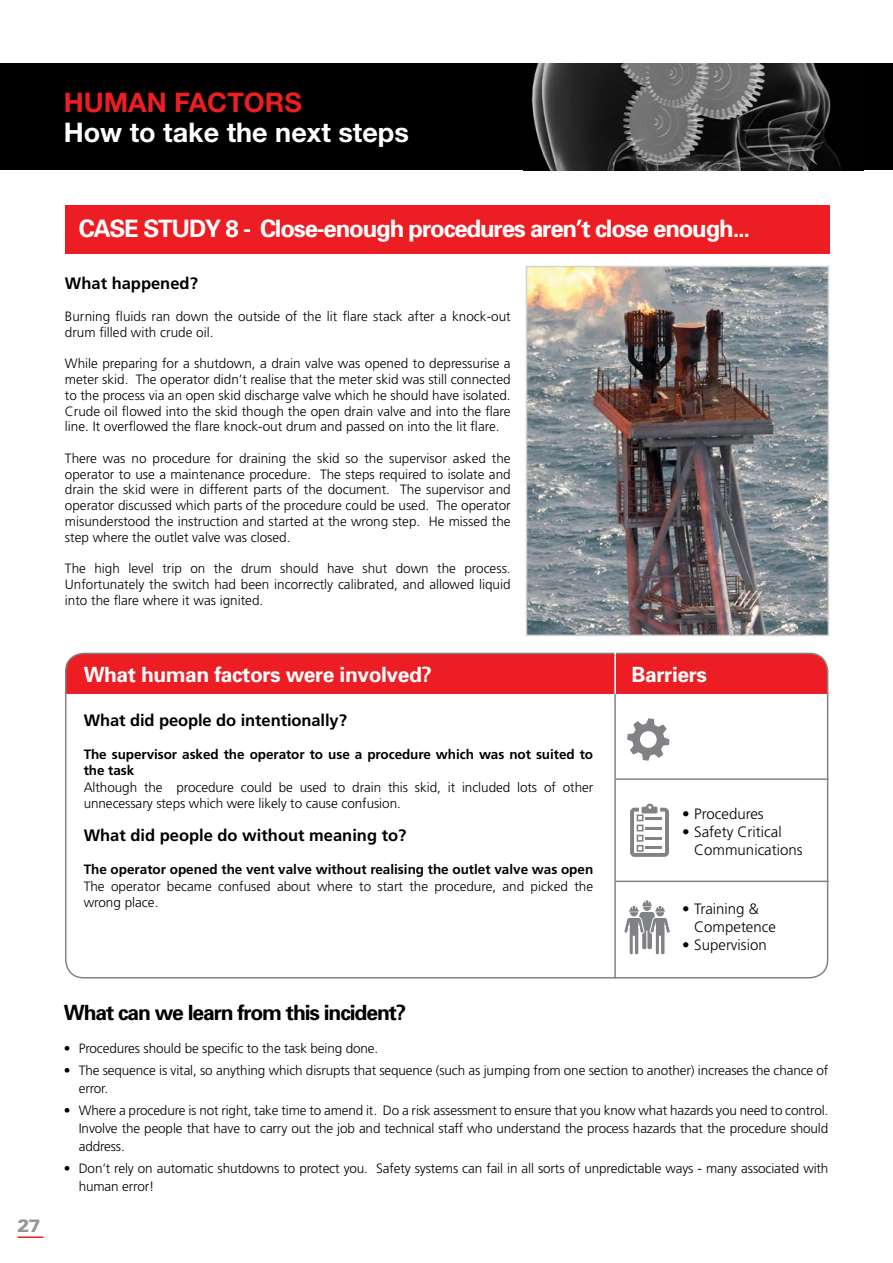
<style>
.page{position:relative;width:893px;height:1263px;background:#fff}
.page>*{position:absolute;margin:0;border:0;box-sizing:border-box;transform-origin:0 0}
.t1{font:700 27px "Helvetica Neue";color:#fff}
.t2{font:700 27px "Helvetica Neue";color:#ed1d24}
.t3{font:700 24px "Univers";letter-spacing:-.05em;color:#fff}
.t4{font:700 21px "Univers";letter-spacing:-.02em;color:#fff}
.t5{font:700 21px "Univers";letter-spacing:-.05em;color:#000}
.t6{font:900 18px "Univers";color:#939598}
.t7{font:700 16.5px "Frutiger";color:#000}
.t8{font:300 15px/18px "Frutiger";color:#000}
.t9{font:300 13.5px/15.8px "Frutiger";letter-spacing:-.005em;color:#000}
.t10{font:700 13.5px/16.5px "Frutiger";letter-spacing:-.005em;color:#000}
</style>
<div class="page">
<hr style="left:18px;top:1236px;width:25px;height:2px;background:#ed1d24">
<div style="left:0;top:64px;width:893px;height:106px;background:#000"></div>
<img style="left:531px;top:64px;width:311px;height:106px">
<div style="left:65px;top:205px;width:764px;height:49px;background:#ed1d24"></div>
<div style="left:66px;top:653px;width:762px;height:41px;background:#ed1d24"></div>
<div style="left:65px;top:653px;width:763px;height:325px;border:2px solid #808285;border-radius:18px"></div>
<hr style="left:614px;top:654px;width:2px;height:324px;background:#808285">
<hr style="left:614px;top:648px;width:2px;height:46px;background:#fff">
<hr style="left:616px;top:778px;width:212px;height:2px;background:#808285">
<hr style="left:616px;top:880px;width:212px;height:2px;background:#808285">
<svg style="left:624px;top:900px;width:46px;height:55px"></svg>
<svg style="left:627px;top:718px;width:43px;height:43px"></svg>
<svg style="left:630px;top:804px;width:39px;height:53px"></svg>
<img style="left:529px;top:269px;width:297px;height:364px">
<div style="left:526px;top:266px;width:303px;height:370px;border:2px solid #d1d3d4"></div>
<h1 class="t2" style="left:64px;top:86px;width:240px">HUMAN FACTORS</h1>
<h1 class="t1" style="left:64px;top:116px;width:347px">How to take the next steps</h1>
<h3 class="t6" style="left:18px;top:1214px;width:25px">27</h3>
<h2 class="t3" style="left:79px;top:213px;width:673px">CASE STUDY 8 - Close-enough procedures aren’t close enough...</h2>
<p class="t7" style="left:65px;top:273px;width:134px">What happened?</p>
<p class="t9" style="left:65px;top:309px;width:447px">Burning fluids ran down the outside of the lit flare stack after a knock-out drum filled with crude oil.</p>
<p class="t9" style="left:65px;top:356px;width:447px;text-align:justify">While preparing for a shutdown, a drain valve was opened to depressurise a meter skid. The operator didn’t realise that the meter skid was still connected to the process via an open skid discharge valve which he should have isolated.<br>Crude oil flowed into the skid though the open drain valve and into the flare line. It overflowed the flare knock-out drum and passed on into the lit flare.</p>
<p class="t9" style="left:65px;top:450px;width:447px;text-align:justify">There was no procedure for draining the skid so the supervisor asked the operator to use a maintenance procedure. The steps required to isolate and drain the skid were in different parts of the document. The supervisor and operator discussed which parts of the procedure could be used. The operator misunderstood the instruction and started at the wrong step. He missed the step where the outlet valve was closed.</p>
<p class="t9" style="left:65px;top:561px;width:447px;text-align:justify">The high level trip on the drum should have shut down the process.<br>Unfortunately the switch had been incorrectly calibrated, and allowed liquid into the flare where it was ignited.</p>
<h3 class="t4" style="left:84px;top:661px;width:350px">What human factors were involved?</h3>
<h3 class="t4" style="left:632px;top:661px;width:77px">Barriers</h3>
<p class="t7" style="left:84px;top:710px;width:265px">What did people do intentionally?</p>
<p class="t10" style="left:84px;top:746px;width:511px">The supervisor asked the operator to use a procedure which was not suited to the task</p>
<p class="t9" style="left:84px;top:779px;width:511px;line-height:16.5px">Although the procedure could be used to drain this skid, it included lots of other unnecessary steps which were likely to cause confusion.</p>
<p class="t7" style="left:84px;top:826px;width:324px">What did people do without meaning to?</p>
<p class="t10" style="left:84px;top:861px;width:511px">The operator opened the vent valve without realising the outlet valve was open</p>
<p class="t9" style="left:84px;top:878px;width:511px;line-height:16.5px">The operator became confused about where to start the procedure, and picked the wrong place.</p>
<p class="t8" style="left:682px;top:805px;width:83px">• Procedures</p>
<p class="t8" style="left:694px;top:823px;width:110px;text-indent:-12px">• Safety Critical<br>Communications</p>
<p class="t8" style="left:694px;top:900px;width:83px;text-indent:-12px">• Training &amp;<br>Competence</p>
<p class="t8" style="left:682px;top:936px;width:86px">• Supervision</p>
<h3 class="t5" style="left:64px;top:999px;width:344px">What can we learn from this incident?</h3>
<p class="t9" style="left:64px;top:1040px;width:316px">• Procedures should be specific to the task being done.</p>
<p class="t9" style="left:79px;top:1061px;width:751px;line-height:18px;text-indent:-15px">• The sequence is vital, so anything which disrupts that sequence (such as jumping from one section to another) increases the chance of error.</p>
<p class="t9" style="left:79px;top:1102px;width:751px;line-height:18px;text-align:justify;text-indent:-15px">• Where a procedure is not right, take time to amend it. Do a risk assessment to ensure that you know what hazards you need to control.<br>Involve the people that have to carry out the job and technical staff who understand the process hazards that the procedure should address.</p>
<p class="t9" style="left:79px;top:1160px;width:751px;line-height:18px;text-indent:-15px">• Don’t rely on automatic shutdowns to protect you. Safety systems can fail in all sorts of unpredictable ways - many associated with human error!</p>
</div>
